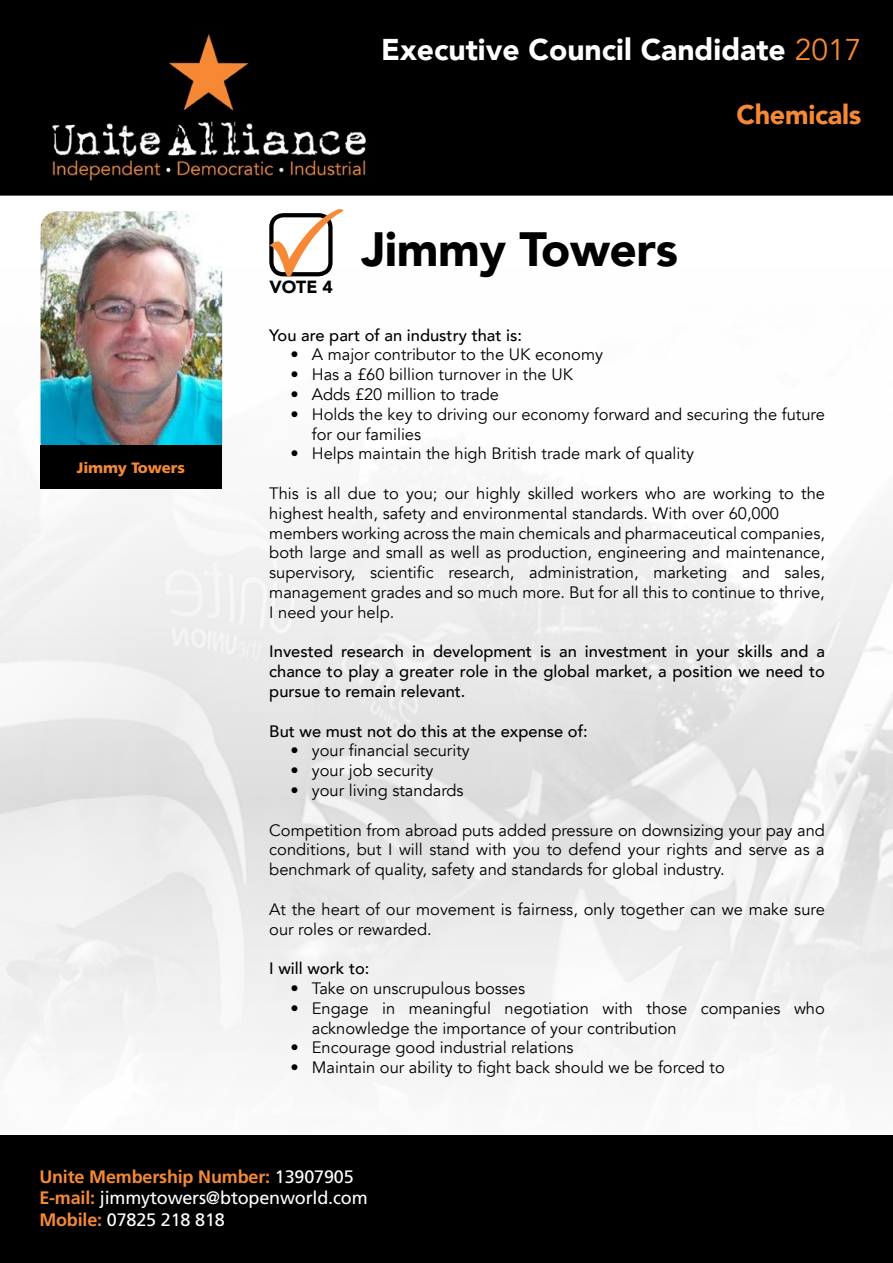
<style>
.page{position:relative;width:893px;height:1263px;background:#fff}
.page>*{position:absolute;margin:0;border:0;box-sizing:border-box;transform-origin:0 0}
.t1{font:900 48px "Avenir";letter-spacing:-.01em;color:#000}
.t2{font:900 30px "Avenir";color:#fff}
.t3{font:900 27px "Avenir";letter-spacing:-.01em;color:#f68935}
.t4{font:18px/21.6px "Frutiger LT Std";letter-spacing:-.01em;color:#fff}
.t5{font:900 17.55px "Avenir";color:#000}
.t6{font:16.5px/19.8px "Avenir";color:#000}
.t7{font:500 16.5px/19.8px "Avenir";color:#000;text-align:justify}
.t8{font:900 15px "Frutiger LT Std";letter-spacing:-.01em;color:#f68935}
.s1{font-weight:400;color:#f68935}
.s2{font-weight:700;color:#f68935}
</style>
<div class="page">
<img style="left:0;top:210px;width:893px;height:871px">
<img style="left:41px;top:211px;width:181px;height:234px">
<div style="left:0;top:1135px;width:893px;height:128px;background:#000"></div>
<div style="left:0;top:0;width:893px;height:196px;background:#000"></div>
<svg style="left:269px;top:209px;width:74px;height:68px"></svg>
<img style="left:4px;top:17px;width:409px;height:170px">
<div style="left:41px;top:445px;width:181px;height:43px;background:#000"></div>
<h2 class="t2" style="left:381px;top:24px;width:482px">Executive Council Candidate <span class="s1">2017</span></h2>
<p class="t8" style="left:77px;top:459px;width:109px">Jimmy Towers</p>
<p class="t5" style="left:269px;top:272px;width:65px">VOTE 4</p>
<h1 class="t1" style="left:361px;top:208px;width:318px">Jimmy Towers</h1>
<h3 class="t3" style="left:736px;top:92px;width:126px">Chemicals</h3>
<p class="t7" style="left:269px;top:324px;width:254px">You are part of an industry that is:</p>
<p class="t6" style="left:291px;top:345px;width:314px">• A major contributor to the UK economy</p>
<p class="t6" style="left:291px;top:365px;width:284px">• Has a £60 billion turnover in the UK</p>
<p class="t6" style="left:291px;top:385px;width:210px">• Adds £20 million to trade</p>
<p class="t6" style="left:312px;top:404px;width:515px;text-indent:-21px">• Holds the key to driving our economy forward and securing the future for our families</p>
<p class="t6" style="left:291px;top:444px;width:405px">• Helps maintain the high British trade mark of quality</p>
<p class="t6" style="left:269px;top:484px;width:557px">This is all due to you; our highly skilled workers who are working to the highest health, safety and environmental standards. With over 60,000 members working across the main chemicals and pharmaceutical companies, both large and small as well as production, engineering and maintenance, supervisory, scientific research, administration, marketing and sales, management grades and so much more. But for all this to continue to thrive, I need your help.</p>
<p class="t7" style="left:269px;top:641px;width:557px">Invested research in development is an investment in your skills and a chance to play a greater role in the global market, a position we need to pursue to remain relevant.</p>
<p class="t7" style="left:269px;top:720px;width:320px">But we must not do this at the expense of:</p>
<p class="t6" style="left:291px;top:741px;width:181px">• your financial security</p>
<p class="t6" style="left:291px;top:761px;width:144px">• your job security</p>
<p class="t6" style="left:291px;top:781px;width:175px">• your living standards</p>
<p class="t6" style="left:269px;top:820px;width:557px;text-align:justify">Competition from abroad puts added pressure on downsizing your pay and conditions, but I will stand with you to defend your rights and serve as a benchmark of quality, safety and standards for global industry.</p>
<p class="t6" style="left:269px;top:899px;width:557px">At the heart of our movement is fairness, only together can we make sure our roles or rewarded.</p>
<p class="t7" style="left:269px;top:958px;width:102px">I will work to:</p>
<p class="t6" style="left:291px;top:979px;width:236px">• Take on unscrupulous bosses</p>
<p class="t6" style="left:312px;top:998px;width:515px;text-indent:-21px">• Engage in meaningful negotiation with those companies who acknowledge the importance of your contribution</p>
<p class="t6" style="left:291px;top:1038px;width:285px">• Encourage good industrial relations</p>
<p class="t6" style="left:291px;top:1058px;width:436px">• Maintain our ability to fight back should we be forced to</p>
<p class="t4" style="left:39px;top:1166px;width:330px"><span class="s2">Unite Membership Number:</span> 13907905<br><span class="s2">E-mail:</span> jimmytowers@btopenworld.com<br><span class="s2">Mobile:</span> 07825 218 818</p>
</div>
